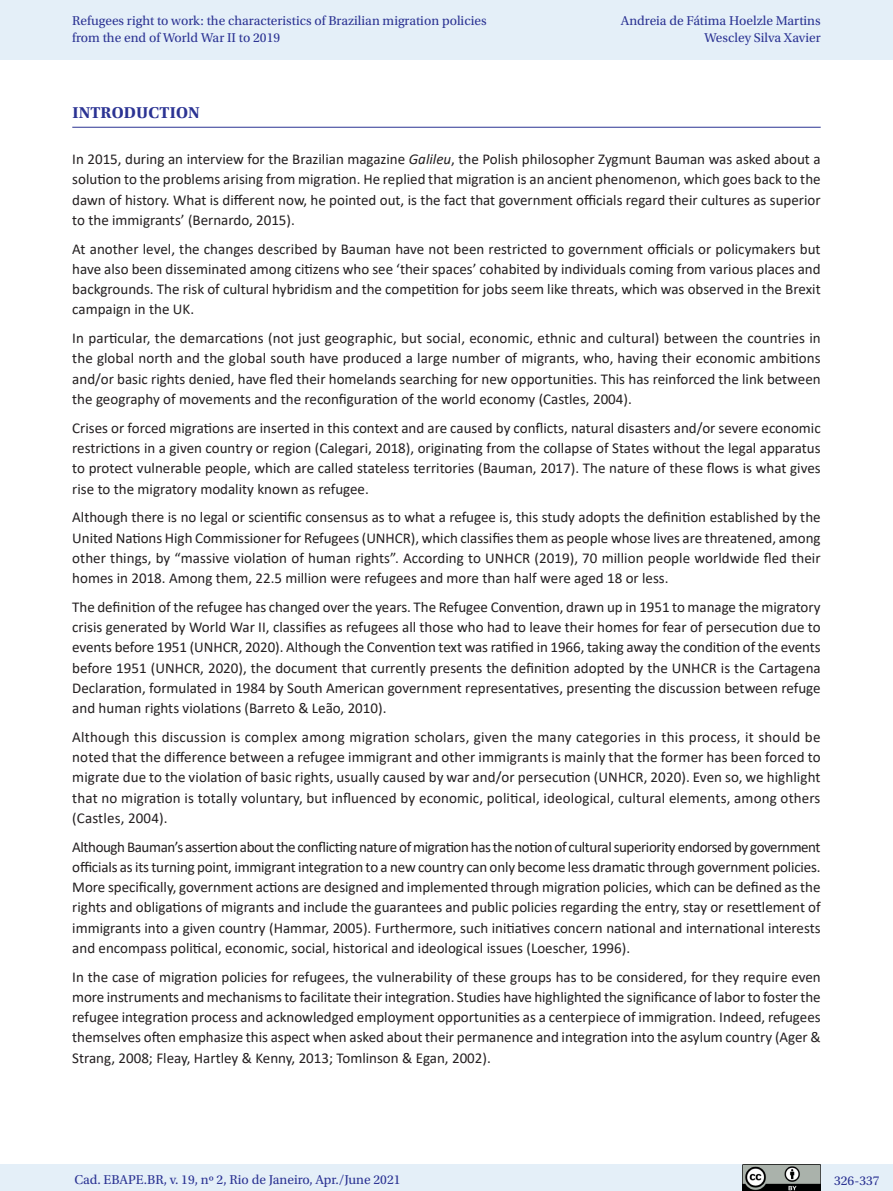
<style>
.page{position:relative;width:893px;height:1191px;background:#fff}
.page>*{position:absolute;margin:0;border:0;box-sizing:border-box;transform-origin:0 0}
._07_1_sub_1{font:700 16.5px "Utopia Std";letter-spacing:.01em;color:#2b3393}
._06_0_texto{font:15px/20.2px "Calibri";color:#231f20;text-align:justify}
.t1{font:13.5px/16.5px "Utopia Std";color:#2b3393}
.s1{font-style:italic}
</style>
<div class="page">
<div style="left:0;top:0;width:893px;height:60px;background:#e4eff8"></div>
<div style="left:0;top:1164px;width:893px;height:27px;background:#e4eff8"></div>
<img style="left:743px;top:1164px;width:78px;height:27px">
<hr style="left:72px;top:127px;width:749px;height:1px;background:#2b3393">
<p class="t1" style="left:72px;top:13px;width:416px">Refugees right to work: the characteristics of Brazilian migration policies from the end of World War II to 2019</p>
<p class="t1" style="left:621px;top:13px;width:201px;text-align:right">Andreia de Fátima Hoelzle Martins<br>Wescley Silva Xavier</p>
<p class="_07_1_sub_1" style="left:72px;top:103px;width:129px">INTRODUCTION</p>
<p class="_06_0_texto" style="left:72px;top:149px;width:750px">In 2015, during an interview for the Brazilian magazine <span class="s1">Galileu</span>, the Polish philosopher Zygmunt Bauman was asked about a solution to the problems arising from migration. He replied that migration is an ancient phenomenon, which goes back to the dawn of history. What is different now, he pointed out, is the fact that government officials regard their cultures as superior to the immigrants’ (Bernardo, 2015).</p>
<p class="_06_0_texto" style="left:72px;top:238px;width:750px">At another level, the changes described by Bauman have not been restricted to government officials or policymakers but have also been disseminated among citizens who see ‘their spaces’ cohabited by individuals coming from various places and backgrounds. The risk of cultural hybridism and the competition for jobs seem like threats, which was observed in the Brexit campaign in the UK.</p>
<p class="_06_0_texto" style="left:72px;top:328px;width:750px">In particular, the demarcations (not just geographic, but social, economic, ethnic and cultural) between the countries in the global north and the global south have produced a large number of migrants, who, having their economic ambitions and/or basic rights denied, have fled their homelands searching for new opportunities. This has reinforced the link between the geography of movements and the reconfiguration of the world economy (Castles, 2004).</p>
<p class="_06_0_texto" style="left:72px;top:417px;width:750px">Crises or forced migrations are inserted in this context and are caused by conflicts, natural disasters and/or severe economic restrictions in a given country or region (Calegari, 2018), originating from the collapse of States without the legal apparatus to protect vulnerable people, which are called stateless territories (Bauman, 2017). The nature of these flows is what gives rise to the migratory modality known as refugee.</p>
<p class="_06_0_texto" style="left:72px;top:507px;width:750px">Although there is no legal or scientific consensus as to what a refugee is, this study adopts the definition established by the United Nations High Commissioner for Refugees (UNHCR), which classifies them as people whose lives are threatened, among other things, by “massive violation of human rights”. According to UNHCR (2019), 70 million people worldwide fled their homes in 2018. Among them, 22.5 million were refugees and more than half were aged 18 or less.</p>
<p class="_06_0_texto" style="left:72px;top:596px;width:750px">The definition of the refugee has changed over the years. The Refugee Convention, drawn up in 1951 to manage the migratory crisis generated by World War II, classifies as refugees all those who had to leave their homes for fear of persecution due to events before 1951 (UNHCR, 2020). Although the Convention text was ratified in 1966, taking away the condition of the events before 1951 (UNHCR, 2020), the document that currently presents the definition adopted by the UNHCR is the Cartagena Declaration, formulated in 1984 by South American government representatives, presenting the discussion between refuge and human rights violations (Barreto &amp; Leão, 2010).</p>
<p class="_06_0_texto" style="left:72px;top:726px;width:750px">Although this discussion is complex among migration scholars, given the many categories in this process, it should be noted that the difference between a refugee immigrant and other immigrants is mainly that the former has been forced to migrate due to the violation of basic rights, usually caused by war and/or persecution (UNHCR, 2020). Even so, we highlight that no migration is totally voluntary, but influenced by economic, political, ideological, cultural elements, among others (Castles, 2004).</p>
<p class="_06_0_texto" style="left:72px;top:836px;width:750px">Although Bauman’s assertion about the conflicting nature of migration has the notion of cultural superiority endorsed by government officials as its turning point, immigrant integration to a new country can only become less dramatic through government policies.<br>More specifically, government actions are designed and implemented through migration policies, which can be defined as the rights and obligations of migrants and include the guarantees and public policies regarding the entry, stay or resettlement of immigrants into a given country (Hammar, 2005). Furthermore, such initiatives concern national and international interests and encompass political, economic, social, historical and ideological issues (Loescher, 1996).</p>
<p class="_06_0_texto" style="left:72px;top:966px;width:750px">In the case of migration policies for refugees, the vulnerability of these groups has to be considered, for they require even more instruments and mechanisms to facilitate their integration. Studies have highlighted the significance of labor to foster the refugee integration process and acknowledged employment opportunities as a centerpiece of immigration. Indeed, refugees themselves often emphasize this aspect when asked about their permanence and integration into the asylum country (Ager &amp; Strang, 2008; Fleay, Hartley &amp; Kenny, 2013; Tomlinson &amp; Egan, 2002).</p>
<p class="t1" style="left:74px;top:1171px;width:328px">Cad. EBAPE.BR, v. 19, nº 2, Rio de Janeiro, Apr./June 2021</p>
<p class="t1" style="left:834px;top:1172px;width:47px">326-337</p>
</div>
